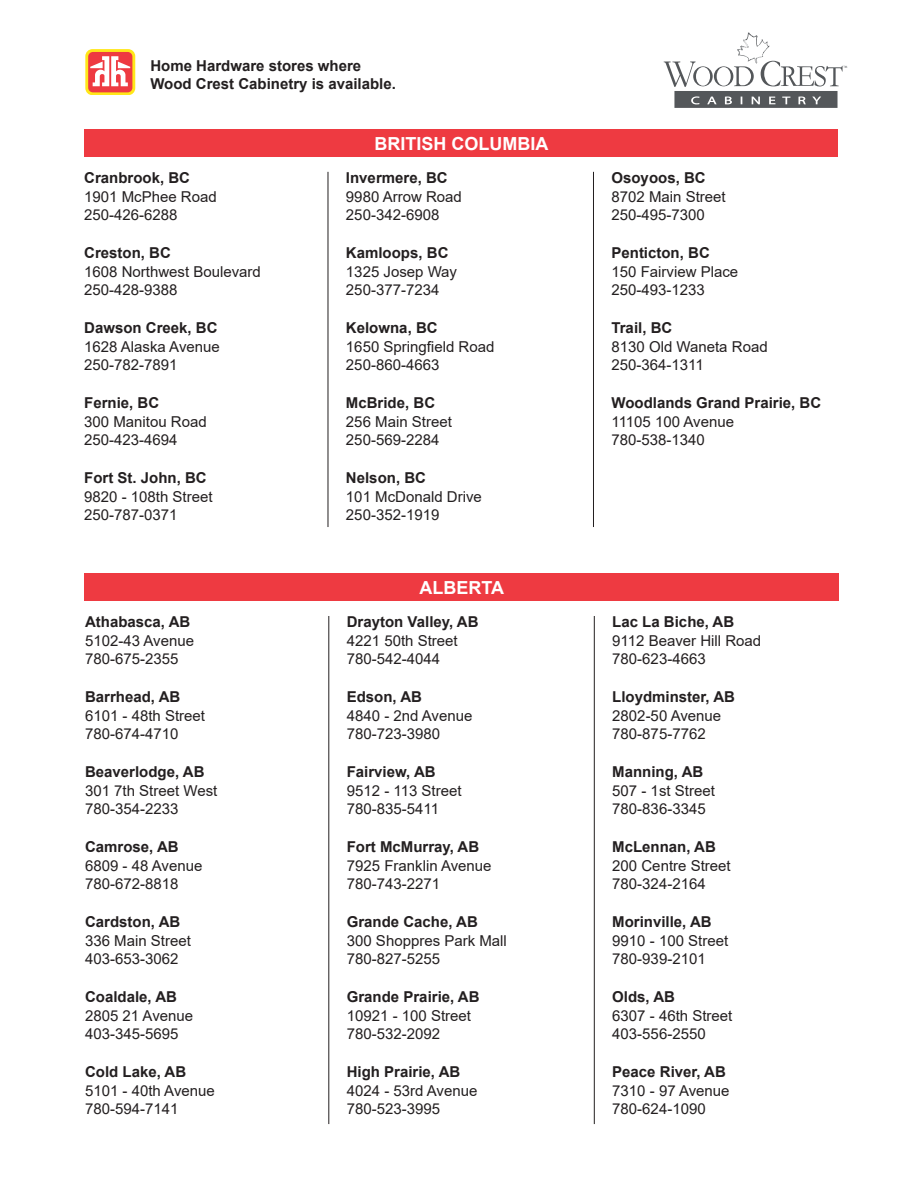
<style>
.page{position:relative;width:918px;height:1188px;background:#fff}
.page>*{position:absolute;margin:0;border:0;box-sizing:border-box;transform-origin:0 0}
.t1{font:700 18px "Arial";color:#fff}
.t2{font:15px/18.8px "Arial";color:#231f20}
.t3{font:700 15px "Arial";color:#231f20}
</style>
<div class="page">
<svg style="left:85px;top:49px;width:50px;height:46px"></svg>
<div style="left:88px;top:52px;width:44px;height:40px;background:#ee3a41;border-radius:5px"></div>
<svg style="left:90px;top:56px;width:40px;height:30px"></svg>
<svg style="left:664px;top:33px;width:183px;height:75px"></svg>
<div style="left:84px;top:129px;width:754px;height:28px;background:#ee3a41"></div>
<hr style="left:328px;top:172px;width:1px;height:355px;background:#231f20">
<hr style="left:593px;top:172px;width:1px;height:355px;background:#231f20">
<div style="left:84px;top:573px;width:755px;height:28px;background:#ee3a41"></div>
<hr style="left:328px;top:616px;width:1px;height:508px;background:#231f20">
<hr style="left:594px;top:616px;width:1px;height:508px;background:#231f20">
<p class="t3" style="left:150px;top:55px;width:212px">Home Hardware stores where</p>
<p class="t3" style="left:150px;top:73px;width:247px">Wood Crest Cabinetry is available.</p>
<p class="t3" style="left:84px;top:167px;width:107px">Cranbrook, BC</p>
<p class="t2" style="left:84px;top:187px;width:134px">1901 McPhee Road</p>
<p class="t2" style="left:84px;top:206px;width:95px">250-426-6288</p>
<p class="t3" style="left:84px;top:242px;width:88px">Creston, BC</p>
<p class="t2" style="left:84px;top:262px;width:178px">1608 Northwest Boulevard<br>250-428-9388</p>
<p class="t3" style="left:84px;top:317px;width:135px">Dawson Creek, BC</p>
<p class="t2" style="left:84px;top:337px;width:137px">1628 Alaska Avenue</p>
<p class="t2" style="left:84px;top:356px;width:95px">250-782-7891</p>
<p class="t3" style="left:84px;top:392px;width:77px">Fernie, BC</p>
<p class="t2" style="left:84px;top:412px;width:124px">300 Manitou Road</p>
<p class="t2" style="left:84px;top:431px;width:95px">250-423-4694</p>
<p class="t3" style="left:84px;top:467px;width:124px">Fort St. John, BC</p>
<p class="t2" style="left:84px;top:487px;width:130px">9820 - 108th Street</p>
<p class="t2" style="left:84px;top:506px;width:95px">250-787-0371</p>
<p class="t3" style="left:85px;top:611px;width:107px">Athabasca, AB</p>
<p class="t2" style="left:85px;top:631px;width:110px">5102-43 Avenue</p>
<p class="t2" style="left:85px;top:650px;width:95px">780-675-2355</p>
<p class="t3" style="left:85px;top:686px;width:97px">Barrhead, AB</p>
<p class="t2" style="left:85px;top:706px;width:122px">6101 - 48th Street</p>
<p class="t2" style="left:85px;top:725px;width:95px">780-674-4710</p>
<p class="t3" style="left:85px;top:761px;width:121px">Beaverlodge, AB</p>
<p class="t2" style="left:85px;top:781px;width:134px">301 7th Street West</p>
<p class="t2" style="left:85px;top:800px;width:95px">780-354-2233</p>
<p class="t3" style="left:85px;top:836px;width:95px">Camrose, AB</p>
<p class="t2" style="left:85px;top:856px;width:119px">6809 - 48 Avenue</p>
<p class="t2" style="left:85px;top:875px;width:95px">780-672-8818</p>
<p class="t3" style="left:85px;top:911px;width:97px">Cardston, AB</p>
<p class="t2" style="left:85px;top:931px;width:107px">336 Main Street</p>
<p class="t2" style="left:85px;top:950px;width:95px">403-653-3062</p>
<p class="t3" style="left:85px;top:986px;width:93px">Coaldale, AB</p>
<p class="t2" style="left:85px;top:1006px;width:110px">2805 21 Avenue</p>
<p class="t2" style="left:85px;top:1025px;width:95px">403-345-5695</p>
<p class="t3" style="left:85px;top:1061px;width:103px">Cold Lake, AB</p>
<p class="t2" style="left:85px;top:1081px;width:131px">5101 - 40th Avenue</p>
<p class="t2" style="left:85px;top:1100px;width:95px">780-594-7141</p>
<p class="t1" style="left:374px;top:130px;width:175px">BRITISH COLUMBIA</p>
<p class="t3" style="left:346px;top:167px;width:103px">Invermere, BC</p>
<p class="t2" style="left:346px;top:187px;width:117px">9980 Arrow Road</p>
<p class="t2" style="left:346px;top:206px;width:95px">250-342-6908</p>
<p class="t3" style="left:346px;top:242px;width:104px">Kamloops, BC</p>
<p class="t2" style="left:346px;top:262px;width:113px">1325 Josep Way</p>
<p class="t2" style="left:346px;top:281px;width:95px">250-377-7234</p>
<p class="t3" style="left:346px;top:317px;width:93px">Kelowna, BC</p>
<p class="t2" style="left:346px;top:337px;width:150px">1650 Springfield Road</p>
<p class="t2" style="left:346px;top:356px;width:95px">250-860-4663</p>
<p class="t3" style="left:346px;top:392px;width:91px">McBride, BC</p>
<p class="t2" style="left:346px;top:412px;width:107px">256 Main Street</p>
<p class="t2" style="left:346px;top:431px;width:95px">250-569-2284</p>
<p class="t3" style="left:346px;top:467px;width:82px">Nelson, BC</p>
<p class="t2" style="left:346px;top:487px;width:137px">101 McDonald Drive</p>
<p class="t2" style="left:346px;top:506px;width:95px">250-352-1919</p>
<p class="t1" style="left:420px;top:575px;width:86px">ALBERTA</p>
<p class="t3" style="left:347px;top:611px;width:133px">Drayton Valley, AB</p>
<p class="t2" style="left:347px;top:631px;width:112px">4221 50th Street</p>
<p class="t2" style="left:347px;top:650px;width:95px">780-542-4044</p>
<p class="t3" style="left:347px;top:686px;width:77px">Edson, AB</p>
<p class="t2" style="left:347px;top:706px;width:127px">4840 - 2nd Avenue</p>
<p class="t2" style="left:347px;top:725px;width:95px">780-723-3980</p>
<p class="t3" style="left:347px;top:761px;width:90px">Fairview, AB</p>
<p class="t2" style="left:347px;top:781px;width:116px">9512 - 113 Street</p>
<p class="t2" style="left:347px;top:800px;width:94px">780-835-5411</p>
<p class="t3" style="left:347px;top:836px;width:134px">Fort McMurray, AB</p>
<p class="t2" style="left:347px;top:856px;width:146px">7925 Franklin Avenue</p>
<p class="t2" style="left:347px;top:875px;width:95px">780-743-2271</p>
<p class="t3" style="left:347px;top:911px;width:133px">Grande Cache, AB</p>
<p class="t2" style="left:347px;top:931px;width:162px">300 Shoppres Park Mall</p>
<p class="t2" style="left:347px;top:950px;width:95px">780-827-5255</p>
<p class="t3" style="left:347px;top:986px;width:134px">Grande Prairie, AB</p>
<p class="t2" style="left:347px;top:1006px;width:126px">10921 - 100 Street</p>
<p class="t2" style="left:347px;top:1025px;width:95px">780-532-2092</p>
<p class="t3" style="left:347px;top:1061px;width:115px">High Prairie, AB</p>
<p class="t2" style="left:347px;top:1081px;width:132px">4024 - 53rd Avenue</p>
<p class="t2" style="left:347px;top:1100px;width:95px">780-523-3995</p>
<p class="t3" style="left:611px;top:167px;width:96px">Osoyoos, BC</p>
<p class="t2" style="left:611px;top:187px;width:116px">8702 Main Street</p>
<p class="t2" style="left:611px;top:206px;width:95px">250-495-7300</p>
<p class="t3" style="left:611px;top:242px;width:100px">Penticton, BC</p>
<p class="t2" style="left:611px;top:262px;width:128px">150 Fairview Place</p>
<p class="t2" style="left:611px;top:281px;width:95px">250-493-1233</p>
<p class="t3" style="left:611px;top:317px;width:62px">Trail, BC</p>
<p class="t2" style="left:611px;top:337px;width:158px">8130 Old Waneta Road</p>
<p class="t2" style="left:611px;top:356px;width:94px">250-364-1311</p>
<p class="t3" style="left:611px;top:392px;width:211px">Woodlands Grand Prairie, BC</p>
<p class="t2" style="left:611px;top:412px;width:124px">11105 100 Avenue</p>
<p class="t2" style="left:611px;top:431px;width:95px">780-538-1340</p>
<p class="t3" style="left:612px;top:611px;width:123px">Lac La Biche, AB</p>
<p class="t2" style="left:612px;top:631px;width:150px">9112 Beaver Hill Road</p>
<p class="t2" style="left:612px;top:650px;width:95px">780-623-4663</p>
<p class="t3" style="left:612px;top:686px;width:124px">Lloydminster, AB</p>
<p class="t2" style="left:612px;top:706px;width:110px">2802-50 Avenue</p>
<p class="t2" style="left:612px;top:725px;width:95px">780-875-7762</p>
<p class="t3" style="left:612px;top:761px;width:93px">Manning, AB</p>
<p class="t2" style="left:612px;top:781px;width:104px">507 - 1st Street</p>
<p class="t2" style="left:612px;top:800px;width:95px">780-836-3345</p>
<p class="t3" style="left:612px;top:836px;width:105px">McLennan, AB</p>
<p class="t2" style="left:612px;top:856px;width:120px">200 Centre Street</p>
<p class="t2" style="left:612px;top:875px;width:95px">780-324-2164</p>
<p class="t3" style="left:612px;top:911px;width:101px">Morinville, AB</p>
<p class="t2" style="left:612px;top:931px;width:117px">9910 - 100 Street</p>
<p class="t2" style="left:612px;top:950px;width:95px">780-939-2101</p>
<p class="t3" style="left:612px;top:986px;width:64px">Olds, AB</p>
<p class="t2" style="left:612px;top:1006px;width:122px">6307 - 46th Street</p>
<p class="t2" style="left:612px;top:1025px;width:95px">403-556-2550</p>
<p class="t3" style="left:612px;top:1061px;width:115px">Peace River, AB</p>
<p class="t2" style="left:612px;top:1081px;width:119px">7310 - 97 Avenue</p>
<p class="t2" style="left:612px;top:1100px;width:95px">780-624-1090</p>
</div>
